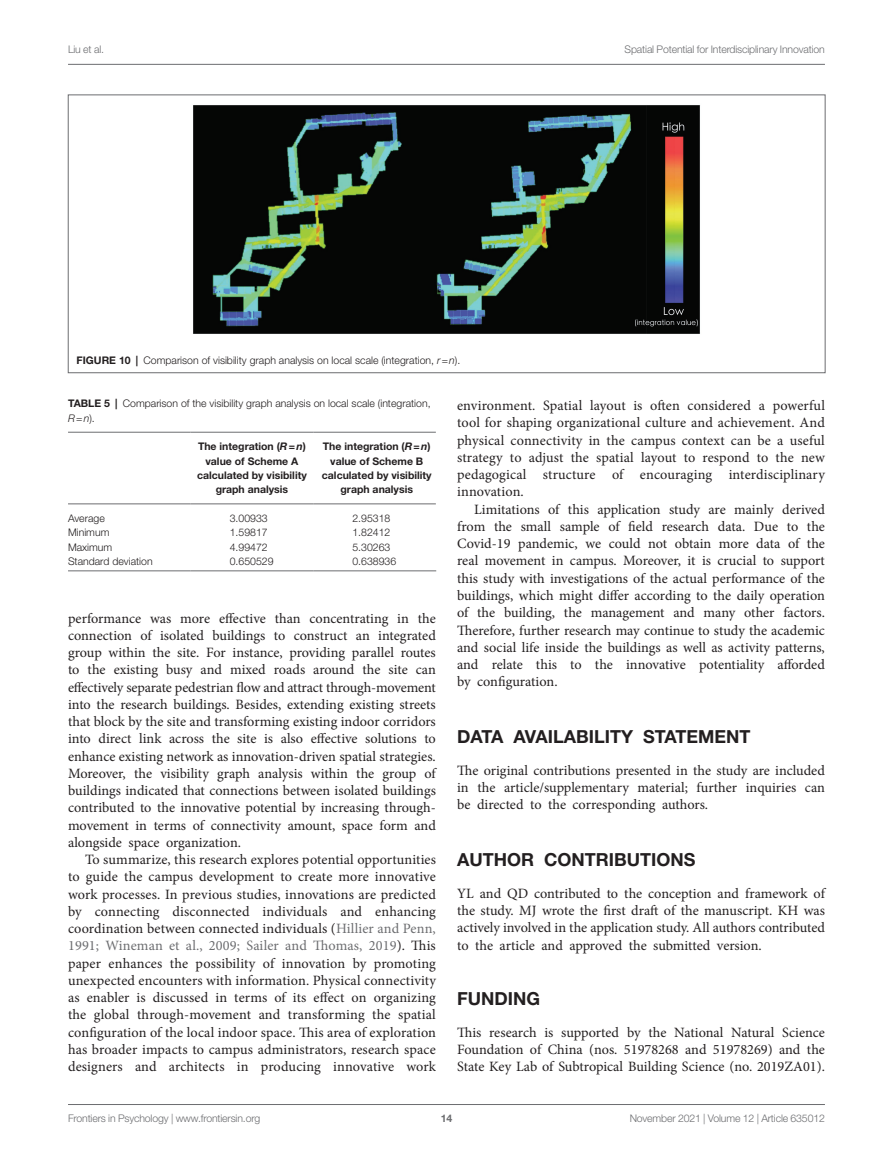
<style>
.page{position:relative;width:893px;height:1170px;background:#fff}
.page>*{position:absolute;margin:0;border:0;box-sizing:border-box;transform-origin:0 0}
.HEAD_1{font:700 18px "Helvetica Neue LT Std";color:#231f20}
.TEXT{font:14.25px/17.2px "Minion Pro";color:#231f20;text-align:justify}
.TEXT_FLUSH{font:14.25px/17.2px "Minion Pro";color:#231f20;text-align:justify}
.TB_CH{font:700 10.5px/14.2px "Helvetica Neue LT Std";color:#231f20;text-align:center}
.t1{font:300 10.5px "Helvetica Neue LT Std";letter-spacing:-.015em;color:#6c6d70}
.TB_TX{font:300 10.5px "Helvetica Neue LT Std";color:#231f20}
.TT{font:300 10.5px/14.2px "Helvetica Neue LT Std";color:#231f20}
.FIG_LEG{font:300 10.5px "Helvetica Neue LT Std";color:#231f20}
.t2{font:700 10.5px "Helvetica Neue LT Std";color:#6c6d70}
.s1{font-weight:700}
.s2{font-style:italic}
.s3{color:#6c6d70}
</style>
<div class="page">
<hr style="left:68px;top:64px;width:757px;height:1px;background:#6c6d70">
<hr style="left:68px;top:1104px;width:757px;height:1px;background:#6c6d70">
<img style="left:193px;top:105px;width:507px;height:229px">
<hr style="left:191px;top:432px;width:122px;height:1px;background:#6c6d70">
<hr style="left:313px;top:432px;width:123px;height:1px;background:#6c6d70">
<hr style="left:68px;top:432px;width:123px;height:1px;background:#6c6d70">
<hr style="left:68px;top:570px;width:123px;height:1px;background:#6c6d70">
<hr style="left:191px;top:570px;width:122px;height:1px;background:#6c6d70">
<hr style="left:313px;top:570px;width:123px;height:1px;background:#6c6d70">
<hr style="left:68px;top:503px;width:123px;height:1px;background:#6c6d70">
<hr style="left:191px;top:503px;width:122px;height:1px;background:#6c6d70">
<hr style="left:313px;top:503px;width:123px;height:1px;background:#6c6d70">
<p class="t1" style="left:68px;top:42px;width:38px">Liu et al.</p>
<p class="t1" style="left:625px;top:42px;width:202px">Spatial Potential for Interdisciplinary Innovation</p>
<p class="FIG_LEG" style="left:77px;top:354px;width:385px"><span class="s1">FIGURE 10 |</span> Comparison of visibility graph analysis on local scale (integration, <span class="s2">r</span>=<span class="s2">n</span>).</p>
<p class="TT" style="left:68px;top:396px;width:364px"><span class="s1">TABLE 5 |</span> Comparison of the visibility graph analysis on local scale (integration,<br><span class="s2">R</span>=<span class="s2">n</span>).</p>
<p class="TB_CH" style="left:197px;top:439px;width:111px">The integration (<span class="s2">R</span>=<span class="s2">n</span>) value of Scheme A calculated by visibility graph analysis</p>
<p class="TB_CH" style="left:322px;top:439px;width:111px">The integration (<span class="s2">R</span>=<span class="s2">n</span>) value of Scheme B calculated by visibility graph analysis</p>
<p class="TB_TX" style="left:68px;top:512px;width:38px">Average</p>
<p class="TB_TX" style="left:230px;top:512px;width:39px">3.00933</p>
<p class="TB_TX" style="left:352px;top:512px;width:39px">2.95318</p>
<p class="TB_TX" style="left:68px;top:526px;width:43px">Minimum</p>
<p class="TB_TX" style="left:230px;top:526px;width:39px">1.59817</p>
<p class="TB_TX" style="left:352px;top:526px;width:39px">1.82412</p>
<p class="TB_TX" style="left:68px;top:540px;width:46px">Maximum</p>
<p class="TB_TX" style="left:230px;top:540px;width:39px">4.99472</p>
<p class="TB_TX" style="left:352px;top:540px;width:39px">5.30263</p>
<p class="TB_TX" style="left:68px;top:554px;width:86px">Standard deviation</p>
<p class="TB_TX" style="left:230px;top:554px;width:45px">0.650529</p>
<p class="TB_TX" style="left:352px;top:554px;width:45px">0.638936</p>
<p class="TEXT" style="left:457px;top:397px;width:369px">environment. Spatial layout is often considered a powerful tool for shaping organizational culture and achievement. And physical connectivity in the campus context can be a useful strategy to adjust the spatial layout to respond to the new pedagogical structure of encouraging interdisciplinary innovation.</p>
<p class="TEXT" style="left:457px;top:500px;width:369px;text-indent:17px">Limitations of this application study are mainly derived from the small sample of field research data. Due to the Covid-19 pandemic, we could not obtain more data of the real movement in campus. Moreover, it is crucial to support this study with investigations of the actual performance of the buildings, which might differ according to the daily operation of the building, the management and many other factors.<br>Therefore, further research may continue to study the academic and social life inside the buildings as well as activity patterns, and relate this to the innovative potentiality afforded by configuration.</p>
<p class="TEXT" style="left:68px;top:609px;width:369px">performance was more effective than concentrating in the connection of isolated buildings to construct an integrated group within the site. For instance, providing parallel routes to the existing busy and mixed roads around the site can effectively separate pedestrian flow and attract through-movement into the research buildings. Besides, extending existing streets that block by the site and transforming existing indoor corridors into direct link across the site is also effective solutions to enhance existing network as innovation-driven spatial strategies.<br>Moreover, the visibility graph analysis within the group of buildings indicated that connections between isolated buildings contributed to the innovative potential by increasing through&shy;movement in terms of connectivity amount, space form and alongside space organization.</p>
<p class="TEXT" style="left:68px;top:851px;width:369px;text-indent:17px">To summarize, this research explores potential opportunities to guide the campus development to create more innovative work processes. In previous studies, innovations are predicted by connecting disconnected individuals and enhancing coordination between connected individuals (<span class="s3">Hillier and Penn, 1991; Wineman et al., 2009; Sailer and Thomas, 2019</span>). This paper enhances the possibility of innovation by promoting unexpected encounters with information. Physical connectivity as enabler is discussed in terms of its effect on organizing the global through-movement and transforming the spatial configuration of the local indoor space. This area of exploration has broader impacts to campus administrators, research space designers and architects in producing innovative work</p>
<p class="HEAD_1" style="left:457px;top:725px;width:295px">DATA AVAILABILITY STATEMENT</p>
<p class="TEXT_FLUSH" style="left:457px;top:761px;width:369px">The original contributions presented in the study are included in the article/supplementary material; further inquiries can be directed to the corresponding authors.</p>
<p class="HEAD_1" style="left:457px;top:848px;width:240px">AUTHOR CONTRIBUTIONS</p>
<p class="TEXT_FLUSH" style="left:457px;top:884px;width:369px">YL and QD contributed to the conception and framework of the study. MJ wrote the first draft of the manuscript. KH was actively involved in the application study. All authors contributed to the article and approved the submitted version.</p>
<p class="HEAD_1" style="left:457px;top:987px;width:84px">FUNDING</p>
<p class="TEXT_FLUSH" style="left:457px;top:1023px;width:369px">This research is supported by the National Natural Science Foundation of China (nos. 51978268 and 51978269) and the State Key Lab of Subtropical Building Science (no. 2019ZA01).</p>
<p class="t1" style="left:68px;top:1111px;width:194px">Frontiers in Psychology | www.frontiersin.org</p>
<p class="t2" style="left:441px;top:1111px;width:13px">14</p>
<p class="t1" style="left:630px;top:1111px;width:197px">November 2021 | Volume 12 | Article 635012</p>
</div>
